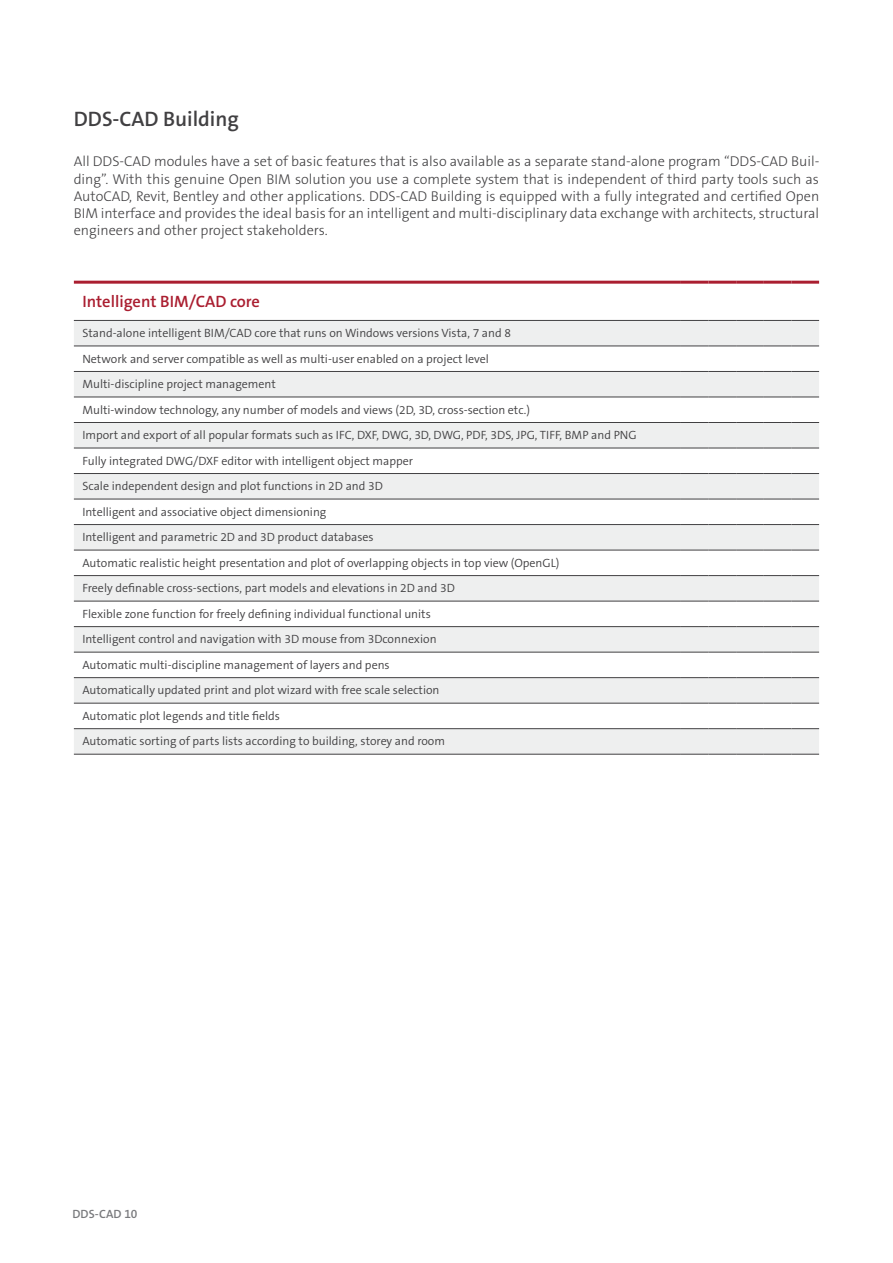
<style>
.page{position:relative;width:893px;height:1263px;background:#fff}
.page>*{position:absolute;margin:0;border:0;box-sizing:border-box;transform-origin:0 0}
.t1{font:600 21px "The Sans B W6";color:#414042}
.t2{font:600 16.5px "The Sans B W6";color:#aa1e30}
.t3{font:300 14.25px/17.1px "The Sans B W3";color:#414042;text-align:justify}
.t4{font:300 12px/25.5px "The Sans B W4";color:#414042}
.t5{font:600 12px "The Sans B W6";letter-spacing:.015em;color:#797a7d}
</style>
<div class="page">
<div style="left:74px;top:321px;width:745px;height:433px;background:#eeefef"></div>
<svg style="left:74px;top:347px;width:607px;height:381px"></svg>
<svg style="left:681px;top:347px;width:138px;height:381px"></svg>
<hr style="left:680px;top:346px;width:2px;height:25px;background:#fff">
<hr style="left:707px;top:346px;width:3px;height:25px;background:#fff">
<hr style="left:735px;top:346px;width:2px;height:25px;background:#fff">
<hr style="left:763px;top:346px;width:2px;height:25px;background:#fff">
<hr style="left:790px;top:346px;width:3px;height:25px;background:#fff">
<hr style="left:680px;top:397px;width:2px;height:25px;background:#fff">
<hr style="left:707px;top:397px;width:3px;height:25px;background:#fff">
<hr style="left:735px;top:397px;width:2px;height:25px;background:#fff">
<hr style="left:763px;top:397px;width:2px;height:25px;background:#fff">
<hr style="left:790px;top:397px;width:3px;height:25px;background:#fff">
<hr style="left:680px;top:448px;width:2px;height:25px;background:#fff">
<hr style="left:707px;top:448px;width:3px;height:25px;background:#fff">
<hr style="left:735px;top:448px;width:2px;height:25px;background:#fff">
<hr style="left:763px;top:448px;width:2px;height:25px;background:#fff">
<hr style="left:790px;top:448px;width:3px;height:25px;background:#fff">
<hr style="left:680px;top:499px;width:2px;height:25px;background:#fff">
<hr style="left:707px;top:499px;width:3px;height:25px;background:#fff">
<hr style="left:735px;top:499px;width:2px;height:25px;background:#fff">
<hr style="left:763px;top:499px;width:2px;height:25px;background:#fff">
<hr style="left:790px;top:499px;width:3px;height:25px;background:#fff">
<hr style="left:680px;top:652px;width:2px;height:25px;background:#fff">
<hr style="left:707px;top:652px;width:3px;height:25px;background:#fff">
<hr style="left:735px;top:652px;width:2px;height:25px;background:#fff">
<hr style="left:763px;top:652px;width:2px;height:25px;background:#fff">
<hr style="left:790px;top:652px;width:3px;height:25px;background:#fff">
<hr style="left:680px;top:703px;width:2px;height:25px;background:#fff">
<hr style="left:707px;top:703px;width:3px;height:25px;background:#fff">
<hr style="left:735px;top:703px;width:2px;height:25px;background:#fff">
<hr style="left:763px;top:703px;width:2px;height:25px;background:#fff">
<hr style="left:790px;top:703px;width:3px;height:25px;background:#fff">
<hr style="left:74px;top:346px;width:607px;height:1px;background:#414042">
<svg style="left:681px;top:346px;width:138px;height:1px"></svg>
<hr style="left:74px;top:371px;width:607px;height:1px;background:#414042">
<svg style="left:681px;top:371px;width:138px;height:1px"></svg>
<hr style="left:74px;top:397px;width:607px;height:1px;background:#414042">
<svg style="left:681px;top:397px;width:138px;height:1px"></svg>
<hr style="left:74px;top:422px;width:607px;height:1px;background:#414042">
<svg style="left:681px;top:422px;width:138px;height:1px"></svg>
<hr style="left:74px;top:448px;width:607px;height:1px;background:#414042">
<svg style="left:681px;top:448px;width:138px;height:1px"></svg>
<hr style="left:74px;top:473px;width:607px;height:1px;background:#414042">
<svg style="left:681px;top:473px;width:138px;height:1px"></svg>
<hr style="left:74px;top:499px;width:607px;height:1px;background:#414042">
<svg style="left:681px;top:499px;width:138px;height:1px"></svg>
<hr style="left:74px;top:524px;width:607px;height:1px;background:#414042">
<svg style="left:681px;top:524px;width:138px;height:1px"></svg>
<hr style="left:74px;top:550px;width:607px;height:1px;background:#414042">
<svg style="left:681px;top:550px;width:138px;height:1px"></svg>
<hr style="left:74px;top:575px;width:607px;height:1px;background:#414042">
<svg style="left:681px;top:575px;width:138px;height:1px"></svg>
<hr style="left:74px;top:601px;width:607px;height:1px;background:#414042">
<svg style="left:681px;top:601px;width:138px;height:1px"></svg>
<hr style="left:74px;top:626px;width:607px;height:1px;background:#414042">
<svg style="left:681px;top:626px;width:138px;height:1px"></svg>
<hr style="left:74px;top:652px;width:607px;height:1px;background:#414042">
<svg style="left:681px;top:652px;width:138px;height:1px"></svg>
<hr style="left:74px;top:677px;width:607px;height:1px;background:#414042">
<svg style="left:681px;top:677px;width:138px;height:1px"></svg>
<hr style="left:74px;top:703px;width:607px;height:1px;background:#414042">
<svg style="left:681px;top:703px;width:138px;height:1px"></svg>
<hr style="left:74px;top:728px;width:607px;height:1px;background:#414042">
<svg style="left:681px;top:728px;width:138px;height:1px"></svg>
<hr style="left:74px;top:754px;width:607px;height:1px;background:#414042">
<svg style="left:681px;top:754px;width:138px;height:1px"></svg>
<hr style="left:74px;top:320px;width:607px;height:1px;background:#414042">
<svg style="left:681px;top:320px;width:138px;height:1px"></svg>
<hr style="left:74px;top:281px;width:607px;height:3px;background:#aa1e30">
<hr style="left:681px;top:281px;width:27px;height:3px;background:#aa1e30">
<hr style="left:708px;top:281px;width:28px;height:3px;background:#aa1e30">
<hr style="left:736px;top:281px;width:28px;height:3px;background:#aa1e30">
<hr style="left:764px;top:281px;width:27px;height:3px;background:#aa1e30">
<hr style="left:791px;top:281px;width:28px;height:3px;background:#aa1e30">
<h1 class="t1" style="left:74px;top:106px;width:167px">DDS-CAD Building</h1>
<p class="t3" style="left:74px;top:153px;width:747px">All DDS-CAD modules have a set of basic features that is also available as a separate stand-alone program “DDS-CAD Buil&shy;ding”. With this genuine Open BIM solution you use a complete system that is independent of third party tools such as AutoCAD, Revit, Bentley and other applications. DDS-CAD Building is equipped with a fully integrated and certified Open BIM interface and provides the ideal basis for an intelligent and multi-disciplinary data exchange with architects, structural engineers and other project stakeholders.</p>
<h2 class="t2" style="left:82px;top:291px;width:179px">Intelligent BIM/CAD core</h2>
<p class="t4" style="left:82px;top:320px;width:556px">Stand-alone intelligent BIM/CAD core that runs on Windows versions Vista, 7 and 8<br>Network and server compatible as well as multi-user enabled on a project level<br>Multi-discipline project management<br>Multi-window technology, any number of models and views (2D, 3D, cross-section etc.)<br>Import and export of all popular formats such as IFC, DXF, DWG, 3D, DWG, PDF, 3DS, JPG, TIFF, BMP and PNG Fully integrated DWG/DXF editor with intelligent object mapper<br>Scale independent design and plot functions in 2D and 3D<br>Intelligent and associative object dimensioning<br>Intelligent and parametric 2D and 3D product databases<br>Automatic realistic height presentation and plot of overlapping objects in top view (OpenGL)<br>Freely definable cross-sections, part models and elevations in 2D and 3D<br>Flexible zone function for freely defining individual functional units<br>Intelligent control and navigation with 3D mouse from 3Dconnexion<br>Automatic multi-discipline management of layers and pens<br>Automatically updated print and plot wizard with free scale selection<br>Automatic plot legends and title fields<br>Automatic sorting of parts lists according to building, storey and room</p>
<p class="t5" style="left:72px;top:1206px;width:67px">DDS-CAD 10</p>
</div>
